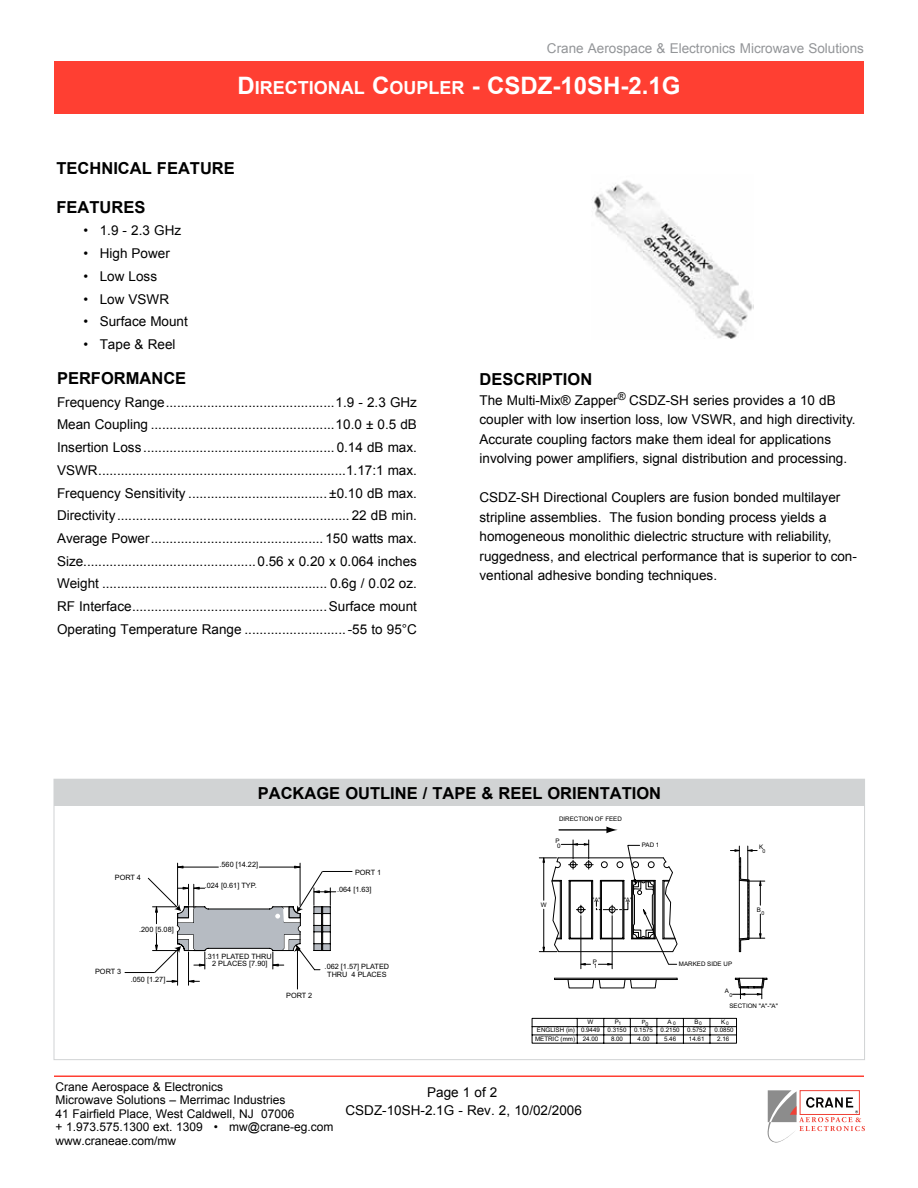
<style>
.page{position:relative;width:918px;height:1188px;background:#fff}
.page>*{position:absolute;margin:0;border:0;box-sizing:border-box;transform-origin:0 0}
.t1{font:700 24px "Arial";color:#fff}
.t2{font:700 16.5px "Arial";color:#000}
.t3{font:13.5px/22.8px "Arial";color:#000}
.t4{font:13.5px "Arial";color:#939598}
.t5{font:12px/13.5px "Arial";color:#000}
.t6{font:7.35px/8.1px "Arial";color:#000;text-align:center}
.t7{font:6.15px/8.2px "Arial";color:#000;text-align:center}
.t8{font:5.85px "Arial";color:#000}
.t9{font:5.4px "Arial";color:#000}
.t10{font:4.95px "Arial";color:#000}
.s1{font-size:18px}
</style>
<div class="page">
<hr style="left:297px;top:950px;width:1px;height:39px;background:#000">
<svg style="left:124px;top:862px;width:213px;height:124px"></svg>
<hr style="left:322px;top:871px;width:30px;height:1px;background:#000">
<hr style="left:559px;top:829px;width:50px;height:2px;background:#000">
<svg style="left:606px;top:827px;width:12px;height:6px"></svg>
<svg style="left:532px;top:840px;width:235px;height:203px"></svg>
<img style="left:592px;top:180px;width:162px;height:159px">
<div style="left:54px;top:779px;width:811px;height:27px;background:#d1d3d4"></div>
<hr style="left:54px;top:1076px;width:810px;height:1px;background:#ff3f32">
<svg style="left:767px;top:1090px;width:98px;height:53px"></svg>
<div style="left:54px;top:61px;width:810px;height:53px;background:#ff3f32"></div>
<p class="t4" style="left:547px;top:40px;width:318px">Crane Aerospace &amp; Electronics Microwave Solutions</p>
<h1 class="t1" style="left:237px;top:70px;width:445px">D<span class="s1">IRECTIONAL</span> C<span class="s1">OUPLER</span> - CSDZ-10SH-2.1G</h1>
<p class="t2" style="left:57px;top:157px;width:180px">TECHNICAL FEATURE</p>
<p class="t2" style="left:57px;top:196px;width:90px">FEATURES</p>
<p class="t3" style="left:84px;top:219px;width:99px">• 1.9 - 2.3 GHz</p>
<p class="t3" style="left:84px;top:242px;width:88px">• High Power</p>
<p class="t3" style="left:84px;top:265px;width:75px">• Low Loss</p>
<p class="t3" style="left:84px;top:288px;width:87px">• Low VSWR</p>
<p class="t3" style="left:84px;top:310px;width:106px">• Surface Mount</p>
<p class="t3" style="left:84px;top:333px;width:93px">• Tape &amp; Reel</p>
<p class="t2" style="left:57px;top:367px;width:12px">PER</p>
<p class="t2" style="left:91px;top:367px;width:73px">FORMANCE</p>
<p class="t3" style="left:57px;top:391px;width:362px;text-align:justify">Frequency Range.............................................1.9 - 2.3 GHz Mean Coupling .................................................10.0 ± 0.5 dB Insertion Loss ................................................... 0.14 dB max.<br>VSWR..................................................................1.17:1 max.<br>Frequency Sensitivity ..................................... ±0.10 dB max.<br>Directivity.............................................................. 22 dB min.<br>Average Power.............................................. 150 watts max.<br>Size..............................................0.56 x 0.20 x 0.064 inches Weight ............................................................ 0.6g / 0.02 oz.<br>RF Interface....................................................Surface mount Operating Temperature Range ...........................-55 to 95°C</p>
<p class="t2" style="left:480px;top:369px;width:114px">DESCRIPTION</p>
<p class="t3" style="left:480px;top:391px;width:378px;line-height:19.5px">The Multi-Mix® Zapper<sup>®</sup> CSDZ-SH series provides a 10 dB coupler with low insertion loss, low VSWR, and high directivity.<br>Accurate coupling factors make them ideal for applications involving power amplifiers, signal distribution and processing.</p>
<p class="t3" style="left:480px;top:488px;width:379px;line-height:19.5px">CSDZ-SH Directional Couplers are fusion bonded multilayer stripline assemblies. The fusion bonding process yields a homogeneous monolithic dielectric structure with reliability, ruggedness, and electrical performance that is superior to con&shy;ventional adhesive bonding techniques.</p>
<p class="t2" style="left:258px;top:782px;width:99px">PACKAGE OUTLINE</p>
<p class="t2" style="left:423px;top:782px;width:88px">/ TAPE &amp; REEL</p>
<p class="t2" style="left:547px;top:782px;width:12px">ORIENT</p>
<p class="t2" style="left:610px;top:782px;width:23px">ATION</p>
<p class="t6" style="left:115px;top:873px;width:28px">PORT 4</p>
<p class="t6" style="left:139px;top:925px;width:36px">.200 [5.08]</p>
<p class="t6" style="left:95px;top:968px;width:28px">PORT 3</p>
<p class="t6" style="left:131px;top:975px;width:36px">.050 [1.27]</p>
<p class="t6" style="left:219px;top:861px;width:40px">.560 [14.22]</p>
<p class="t6" style="left:205px;top:882px;width:53px">.024 [0.61] TYP.</p>
<p class="t6" style="left:355px;top:869px;width:28px">PORT 1</p>
<p class="t6" style="left:337px;top:886px;width:36px">.064 [1.63]</p>
<p class="t6" style="left:206px;top:954px;width:68px;line-height:6.4px">.311 PLATED THRU<br>2 PLACES [7.90]</p>
<p class="t6" style="left:286px;top:991px;width:28px">PORT 2</p>
<p class="t6" style="left:325px;top:963px;width:66px">.062 [1.57] PLATED<br>THRU 4 PLACES</p>
<p class="t7" style="left:559px;top:815px;width:64px">DIRECTION OF FEED</p>
<p class="t7" style="left:555px;top:837px;width:6px">P</p>
<p class="t7" style="left:557px;top:842px;width:5px">0</p>
<p class="t7" style="left:642px;top:841px;width:19px">PAD 1</p>
<p class="t7" style="left:541px;top:900px;width:7px">W</p>
<p class="t7" style="left:592px;top:895px;width:10px">"A"</p>
<p class="t7" style="left:624px;top:895px;width:10px">"A"</p>
<p class="t7" style="left:593px;top:958px;width:6px">P</p>
<p class="t7" style="left:594px;top:962px;width:5px">1</p>
<p class="t7" style="left:759px;top:843px;width:6px">K</p>
<p class="t9" style="left:763px;top:848px;width:4px">0</p>
<p class="t7" style="left:679px;top:959px;width:55px">MARKED SIDE UP</p>
<p class="t7" style="left:725px;top:987px;width:6px">A</p>
<p class="t9" style="left:729px;top:992px;width:4px">0</p>
<p class="t7" style="left:757px;top:906px;width:6px">B</p>
<p class="t9" style="left:761px;top:910px;width:4px">0</p>
<p class="t7" style="left:729px;top:1001px;width:50px">SECTION "A"-"A"</p>
<p class="t10" style="left:619px;top:1020px;width:4px">1</p>
<p class="t8" style="left:642px;top:1018px;width:8px">P<sub>0</sub></p>
<p class="t7" style="left:634px;top:1026px;width:21px">0.1575<br>4.00</p>
<p class="t7" style="left:661px;top:1018px;width:21px">A <sub>0<br></sub>0.2150<br>5.46</p>
<p class="t7" style="left:695px;top:1018px;width:9px">B<sub>0</sub></p>
<p class="t7" style="left:721px;top:1018px;width:9px">K<sub>0</sub></p>
<p class="t7" style="left:535px;top:1026px;width:42px">ENGLISH (in)<br>METRIC (mm)</p>
<p class="t7" style="left:581px;top:1018px;width:21px">W<br>0.9449<br>24.00</p>
<p class="t7" style="left:608px;top:1018px;width:21px">P<br>0.3150<br>8.00</p>
<p class="t7" style="left:687px;top:1026px;width:21px">0.5752</p>
<p class="t7" style="left:715px;top:1026px;width:21px">0.0850</p>
<p class="t7" style="left:689px;top:1034px;width:17px">14.61</p>
<p class="t7" style="left:717px;top:1034px;width:14px">2.16</p>
<p class="t5" style="left:56px;top:1080px;width:279px">Crane Aerospace &amp; Electronics<br>Microwave Solutions – Merrimac Industries<br>41 Fairfield Place, West Caldwell, NJ 07006<br>+ 1.973.575.1300 ext. 1309 • mw@crane-eg.com www.craneae.com/mw</p>
<p class="t3" style="left:427px;top:1081px;width:72px">Page 1 of 2</p>
<p class="t3" style="left:346px;top:1099px;width:238px">CSDZ-10SH-2.1G - Rev. 2, 10/02/2006</p>
</div>
